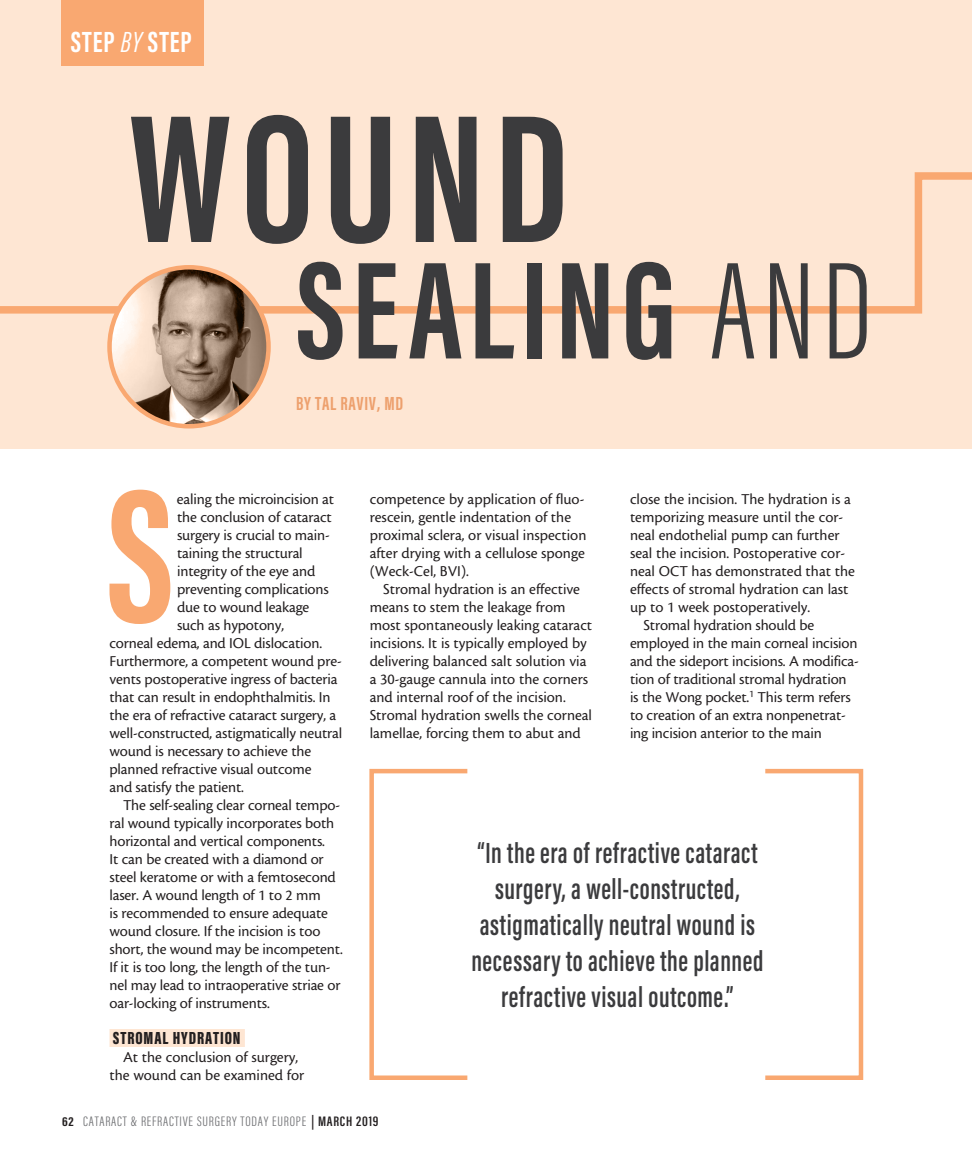
<style>
.page{position:relative;width:972px;height:1161px;background:#fff}
.page>*{position:absolute;margin:0;border:0;box-sizing:border-box;transform-origin:0 0}
.t1{font:700 187.5px "Acumin Pro Extra Cond";letter-spacing:.05em;color:#3b3b3d}
.t2{font:700 142.5px "Acumin Pro Extra Cond";letter-spacing:.05em;color:#3b3b3d}
.pullquote{font:600 30px/36px "Acumin Pro Extra Cond";letter-spacing:.02em;color:#3b3b3d;text-align:center;scale:.95 1}
.t3{font:700 30px "Acumin Pro Extra Cond";letter-spacing:.035em;color:#fff}
.author{font:700 19.5px "Acumin Pro Extra Cond";letter-spacing:.035em;color:#eda06d}
.subhead{font:900 18px "Acumin Pro Extra Cond";letter-spacing:.05em;color:#231f20}
.body{font:15.75px/18px "Cronos MM 408 10";letter-spacing:-.01em;color:#231f20}
.t4{font:300 14.1px "Acumin Pro Extra Cond";letter-spacing:.05em;color:#6c6d70;scale:1.11 1}
.s1{font-weight:400;font-style:italic}
.s2{font-weight:300}
.s3{font-weight:700;font-size:13.35px;color:#231f20}
.s4{font-weight:600;color:#231f20}
</style>
<div class="page">
<div style="left:0;top:0;width:972px;height:449px;background:#fee6d3"></div>
<svg style="left:0;top:172px;width:972px;height:142px"></svg>
<div style="left:110px;top:1029px;width:135px;height:18px;background:#fee6d3"></div>
<svg style="left:110px;top:490px;width:60px;height:134px"></svg>
<img style="left:111px;top:267px;width:156px;height:157px">
<div style="left:107px;top:265px;width:164px;height:164px;border:4px solid #f9a871;border-radius:50%"></div>
<div style="left:61px;top:0;width:142px;height:66px;background:#f9a871"></div>
<div style="left:369px;top:769px;width:101px;height:311px;border:4px solid #f9a871"></div>
<div style="left:763px;top:769px;width:100px;height:311px;border:4px solid #f9a871"></div>
<p class="t3" style="left:71px;top:24px;width:123px">STEP <span class="s1">BY</span> STEP</p>
<p class="t1" style="left:129px;top:64px;width:441px">WOUND</p>
<p class="t2" style="left:296px;top:223px;width:577px">SEALING <span class="s2">AND</span></p>
<p class="author" style="left:296px;top:391px;width:108px">BY TAL RAVIV, MD</p>
<p class="body" style="left:177px;top:490px;width:159px">ealing the microincision at</p>
<p class="body" style="left:177px;top:508px;width:156px">the conclusion of cataract</p>
<p class="body" style="left:177px;top:526px;width:154px">surgery is crucial to main-</p>
<p class="body" style="left:177px;top:544px;width:127px">taining the structural</p>
<p class="body" style="left:177px;top:562px;width:140px">integrity of the eye and</p>
<p class="body" style="left:177px;top:580px;width:153px">preventing complications</p>
<p class="body" style="left:177px;top:598px;width:134px">due to wound leakage</p>
<p class="body" style="left:177px;top:616px;width:109px">such as hypotony,</p>
<p class="body" style="left:110px;top:634px;width:214px">corneal edema, and IOL dislocation.</p>
<p class="body" style="left:110px;top:652px;width:234px">Furthermore, a competent wound pre-</p>
<p class="body" style="left:110px;top:670px;width:230px">vents postoperative ingress of bacteria</p>
<p class="body" style="left:110px;top:688px;width:223px">that can result in endophthalmitis. In</p>
<p class="body" style="left:110px;top:706px;width:228px">the era of refractive cataract surgery, a</p>
<p class="body" style="left:110px;top:724px;width:234px">well-constructed, astigmatically neutral</p>
<p class="body" style="left:110px;top:742px;width:203px">wound is necessary to achieve the</p>
<p class="body" style="left:110px;top:760px;width:203px">planned refractive visual outcome</p>
<p class="body" style="left:110px;top:778px;width:136px">and satisfy the patient.</p>
<p class="body" style="left:110px;top:796px;width:235px;text-indent:14px">The self-sealing clear corneal tempo&shy;ral wound typically incorporates both horizontal and vertical components.<br>It can be created with a diamond or steel keratome or with a femtosecond laser. A wound length of 1 to 2 mm<br>is recommended to ensure adequate wound closure. If the incision is too short, the wound may be incompetent.<br>If it is too long, the length of the tun&shy;nel may lead to intraoperative striae or oar-locking of instruments.</p>
<p class="subhead" style="left:113px;top:1027px;width:129px">STROMAL HYDRATION</p>
<p class="body" style="left:110px;top:1048px;width:196px;text-align:center">At the conclusion of surgery, the wound can be examined for</p>
<p class="body" style="left:370px;top:490px;width:218px">competence by application of fluo&shy;rescein, gentle indentation of the proximal sclera, or visual inspection after drying with a cellulose sponge (Weck-Cel, BVI).</p>
<p class="body" style="left:370px;top:580px;width:224px;text-indent:14px">Stromal hydration is an effective means to stem the leakage from most spontaneously leaking cataract incisions. It is typically employed by delivering balanced salt solution via a 30-gauge cannula into the corners and internal roof of the incision.<br>Stromal hydration swells the corneal lamellae, forcing them to abut and</p>
<p class="body" style="left:630px;top:490px;width:226px">close the incision. The hydration is a temporizing measure until the cor&shy;neal endothelial pump can further seal the incision. Postoperative cor&shy;neal OCT has demonstrated that the effects of stromal hydration can last up to 1 week postoperatively.</p>
<p class="body" style="left:630px;top:616px;width:230px;text-indent:14px">Stromal hydration should be employed in the main corneal incision and the sideport incisions. A modifica&shy;tion of traditional stromal hydration is the Wong pocket.<sup>1</sup> This term refers to creation of an extra nonpenetrat&shy;ing incision anterior to the main</p>
<p class="pullquote" style="left:471px;top:835px;width:309px">“In the era of refractive cataract surgery, a well-constructed, astigmatically neutral wound is necessary to achieve the planned refractive visual outcome.”</p>
<p class="t4" style="left:62px;top:1113px;width:287px"><span class="s3">62</span> CATARACT &amp; REFRACTIVE SURGERY TODAY EUROPE <span class="s4">| MARCH 2019</span></p>
</div>
